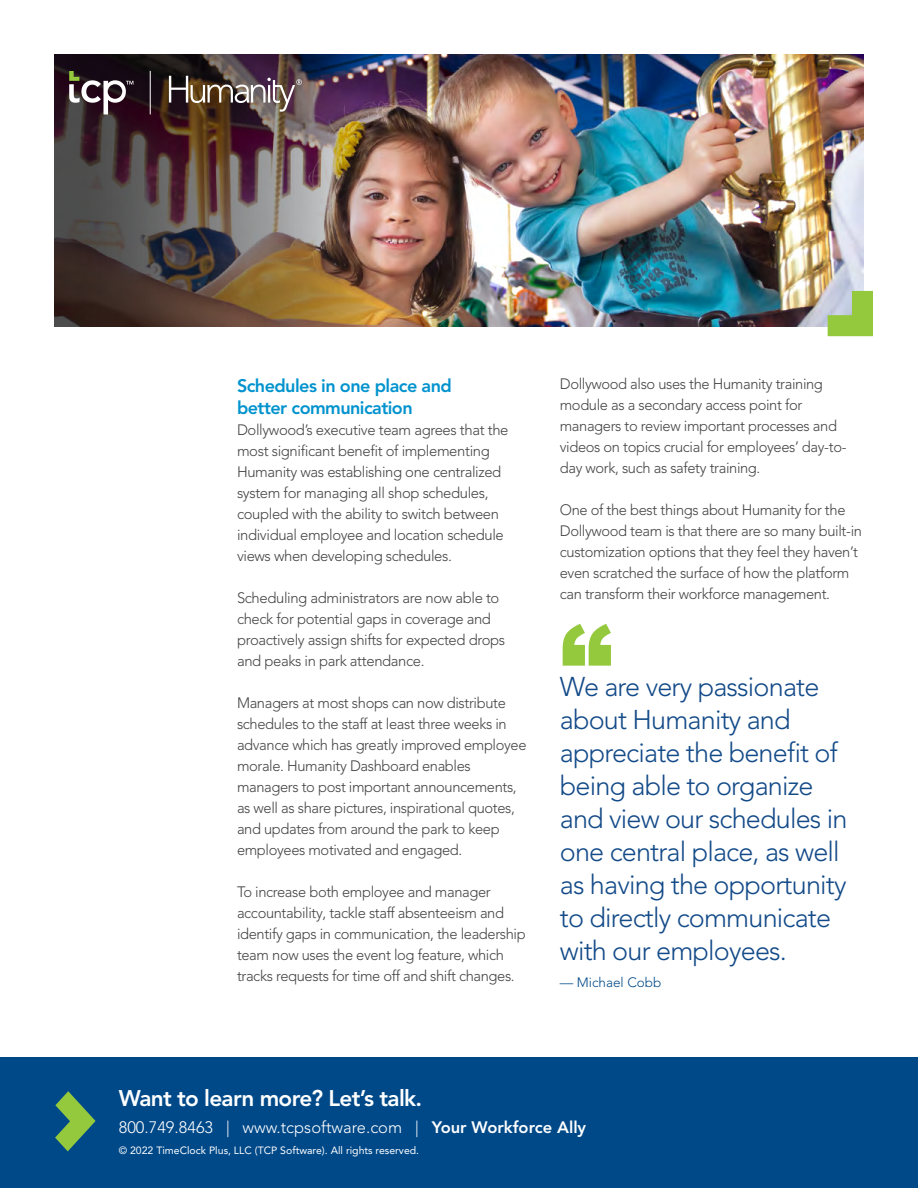
<style>
.page{position:relative;width:918px;height:1188px;background:#fff}
.page>*{position:absolute;margin:0;border:0;box-sizing:border-box;transform-origin:0 0}
.t1{font:900 105px "Arial";color:#95c93d}
.t2{font:300 27px/33px "Avenir LT Pro";letter-spacing:-.03em;color:#134a88}
.t3{font:800 22.5px "Avenir LT Pro";letter-spacing:-.03em;color:#fff}
.t4{font:800 18px/22.5px "Avenir LT Pro";letter-spacing:-.03em;color:#0093ce}
.t5{font:300 16.5px "Avenir LT Pro";color:#fff}
.t6{font:300 15px/21px "Avenir LT Pro";letter-spacing:-.025em;color:#444}
.t7{font:300 13.5px "Avenir LT Pro";color:#004989}
.t8{font:10.5px "Avenir LT Pro";color:#fff}
.s1{font-weight:800}
</style>
<div class="page">
<img style="left:383px;top:54px;width:481px;height:272px">
<svg style="left:828px;top:291px;width:45px;height:45px;background:#a2c96b"></svg>
<div style="left:0;top:1058px;width:918px;height:130px;background:#004989"></div>
<svg style="left:55px;top:1091px;width:41px;height:60px"></svg>
<img style="left:54px;top:54px;width:329px;height:272px">
<hr style="left:150px;top:71px;width:1px;height:43px;background:#fff">
<svg style="left:69px;top:71px;width:64px;height:44px"></svg>
<img style="left:169px;top:76px;width:133px;height:36px">
<p class="t4" style="left:237px;top:374px;width:216px">Schedules in one place and better communication</p>
<p class="t6" style="left:237px;top:420px;width:273px">Dollywood’s executive team agrees that the most significant benefit of implementing Humanity was establishing one centralized system for managing all shop schedules, coupled with the ability to switch between individual employee and location schedule views when developing schedules.</p>
<p class="t6" style="left:237px;top:588px;width:270px">Scheduling administrators are now able to check for potential gaps in coverage and proactively assign shifts for expected drops and peaks in park attendance.</p>
<p class="t6" style="left:237px;top:693px;width:291px">Managers at most shops can now distribute schedules to the staff at least three weeks in advance which has greatly improved employee morale. Humanity Dashboard enables managers to post important announcements, as well as share pictures, inspirational quotes, and updates from around the park to keep employees motivated and engaged.</p>
<p class="t6" style="left:237px;top:882px;width:290px">To increase both employee and manager accountability, tackle staff absenteeism and identify gaps in communication, the leadership team now uses the event log feature, which tracks requests for time off and shift changes.</p>
<p class="t6" style="left:560px;top:374px;width:288px">Dollywood also uses the Humanity training module as a secondary access point for managers to review important processes and videos on topics crucial for employees’ day-to&shy;day work, such as safety training.</p>
<p class="t6" style="left:560px;top:500px;width:304px">One of the best things about Humanity for the Dollywood team is that there are so many built-in customization options that they feel they haven’t even scratched the surface of how the platform can transform their workforce management.</p>
<h1 class="t1" style="left:560px;top:587px;width:54px">“</h1>
<h2 class="t2" style="left:560px;top:670px;width:289px">We are very passionate about Humanity and appreciate the benefit of being able to organize and view our schedules in one central place, as well as having the opportunity to directly communicate with our employees.</h2>
<p class="t7" style="left:560px;top:975px;width:103px">— Michael Cobb</p>
<h3 class="t3" style="left:119px;top:1085px;width:305px">Want to learn more? Let’s talk.</h3>
<p class="t5" style="left:119px;top:1117px;width:469px">800.749.8463 | www.tcpsoftware.com | <span class="s1">Your Workforce Ally</span></p>
<p class="t8" style="left:119px;top:1144px;width:302px">© 2022 TimeClock Plus, LLC (TCP Software). All rights reserved.</p>
</div>
